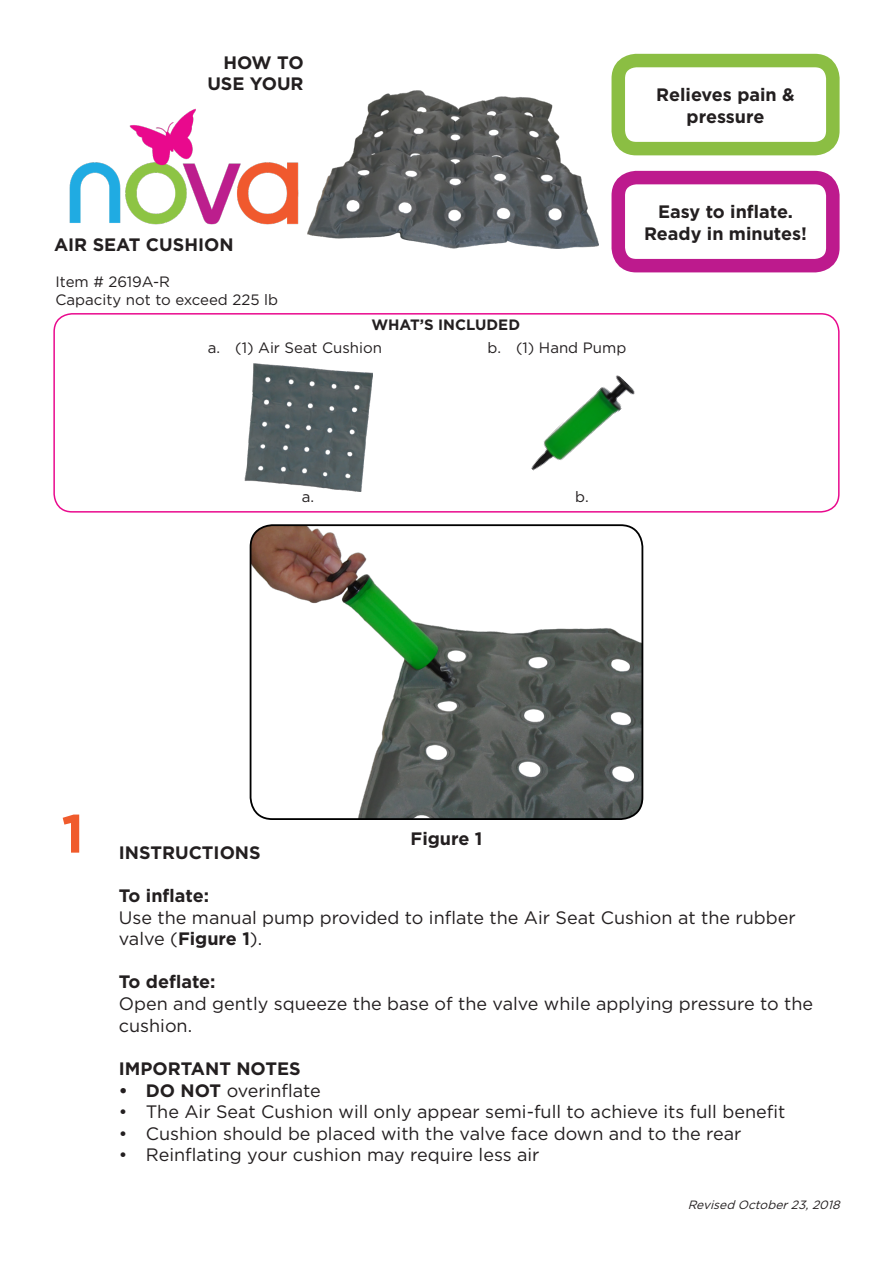
<style>
.page{position:relative;width:893px;height:1263px;background:#fff}
.page>*{position:absolute;margin:0;border:0;box-sizing:border-box;transform-origin:0 0}
.t1{font:700 54px "Gotham";color:#f05b2c}
.t2{font:18px/21.6px "Gotham";color:#231f20}
.t3{font:700 18px/21.6px "Gotham";color:#231f20;text-align:right}
.t4{font:15px/18px "Gotham";color:#231f20}
.t5{font:700 15px "Gotham";color:#231f20}
.t6{font:italic 12px "Gotham";color:#231f20}
.s1{font-weight:700}
</style>
<div class="page">
<div style="left:53px;top:313px;width:787px;height:200px;border:2px solid #e9098d;border-radius:18px"></div>
<img style="left:308px;top:90px;width:291px;height:159px">
<img style="left:69px;top:108px;width:230px;height:117px">
<div style="left:611px;top:171px;width:229px;height:101px;border:14px solid #bd1a8d;border-radius:18px"></div>
<div style="left:611px;top:54px;width:229px;height:101px;border:14px solid #8bbe43;border-radius:18px"></div>
<img style="left:244px;top:363px;width:129px;height:128px">
<img style="left:531px;top:375px;width:104px;height:96px">
<img style="left:251px;top:525px;width:391px;height:294px">
<div style="left:250px;top:524px;width:393px;height:296px;border:2px solid #000;border-radius:22px"></div>
<p class="t3" style="left:207px;top:51px;width:98px">HOW TO<br>USE YOUR</p>
<p class="t3" style="left:656px;top:84px;width:140px;text-align:center">Relieves pain &amp; pressure</p>
<p class="t3" style="left:54px;top:234px;width:181px">AIR SEAT CUSHION</p>
<p class="t4" style="left:55px;top:273px;width:224px">Item # 2619A-R<br>Capacity not to exceed 225 lb</p>
<p class="t5" style="left:371px;top:316px;width:150px">WHAT’S INCLUDED</p>
<p class="t4" style="left:208px;top:338px;width:176px">a. (1) Air Seat Cushion</p>
<p class="t4" style="left:488px;top:338px;width:140px">b. (1) Hand Pump</p>
<p class="t3" style="left:658px;top:201px;width:136px">Easy to inflate.</p>
<p class="t3" style="left:644px;top:222px;width:164px">Ready in minutes!</p>
<p class="t4" style="left:302px;top:488px;width:14px">a.</p>
<p class="t4" style="left:575px;top:488px;width:15px">b.</p>
<p class="t1" style="left:61px;top:802px;width:24px">1</p>
<p class="t3" style="left:411px;top:828px;width:73px">Figure 1</p>
<p class="t3" style="left:119px;top:841px;width:143px">INSTRUCTIONS</p>
<p class="t3" style="left:119px;top:884px;width:92px">To inflate:</p>
<p class="t2" style="left:119px;top:906px;width:678px">Use the manual pump provided to inflate the Air Seat Cushion at the rubber valve (<span class="s1">Figure 1</span>).</p>
<p class="t3" style="left:119px;top:971px;width:98px">To deflate:</p>
<p class="t2" style="left:119px;top:992px;width:696px">Open and gently squeeze the base of the valve while applying pressure to the cushion.</p>
<p class="t3" style="left:119px;top:1057px;width:183px">IMPORTANT NOTES</p>
<p class="t2" style="left:119px;top:1079px;width:204px"><span class="s1">• DO NOT</span> overinflate</p>
<p class="t2" style="left:119px;top:1100px;width:668px">• The Air Seat Cushion will only appear semi-full to achieve its full benefit</p>
<p class="t2" style="left:119px;top:1122px;width:624px">• Cushion should be placed with the valve face down and to the rear</p>
<p class="t2" style="left:119px;top:1144px;width:422px">• Reinflating your cushion may require less air</p>
<p class="t6" style="left:688px;top:1198px;width:157px">Revised October23,2018</p>
</div>
